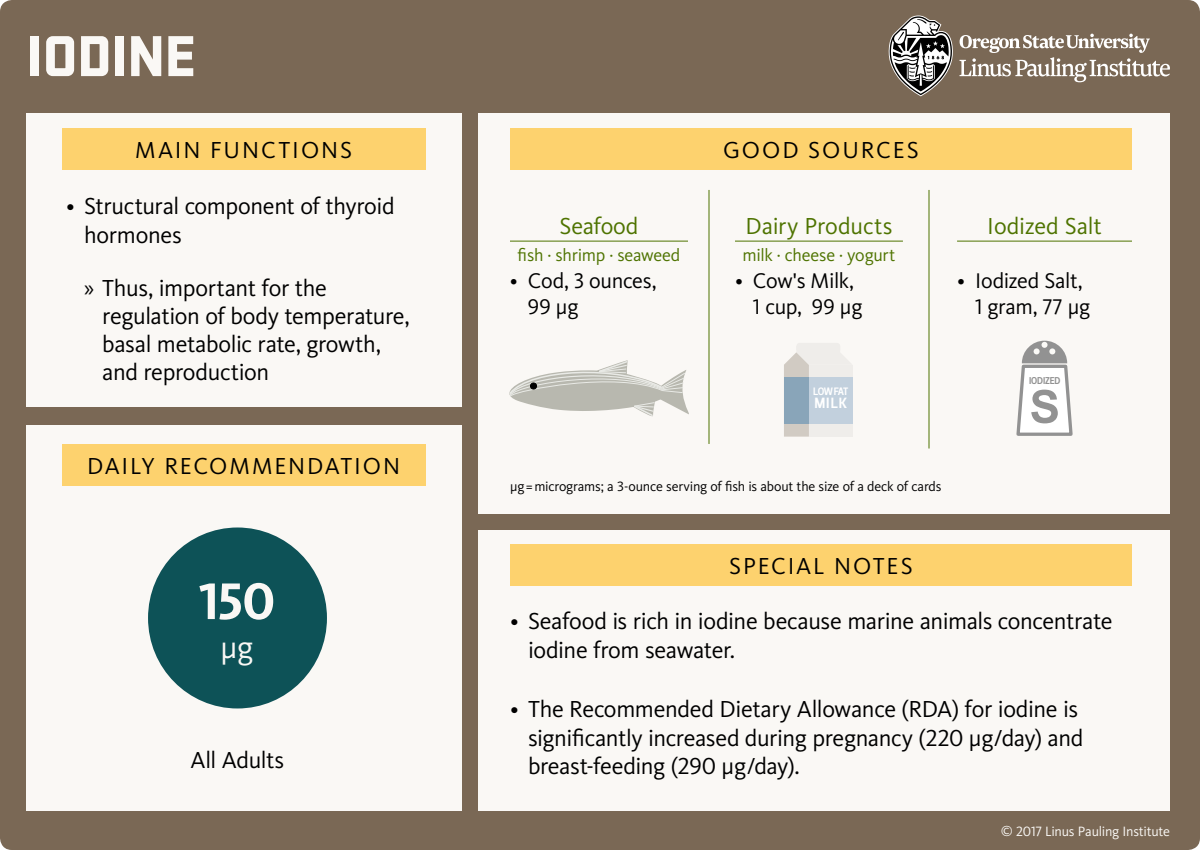
<style>
.page{position:relative;width:1200px;height:850px;background:#7a6855}
.page>*{position:absolute;margin:0;border:0;box-sizing:border-box;transform-origin:0 0}
.t1{font:900 60px "Stratum 2";letter-spacing:-.025em;color:#faf8f5}
.t2{font:700 53.4px "Kievit Pro";color:#faf8f5}
.t3{font:32px "Kievit Pro";color:#faf8f5}
.t4{font:24px/28.8px "Kievit Pro";letter-spacing:-.015em;color:#000}
.t5{font:24px "Kievit Pro";letter-spacing:-.005em;color:#4e7300}
.t6{font:24px "Kievit Pro";letter-spacing:.075em;color:#000}
.t7{font:24px "Kievit Pro";letter-spacing:.08em;color:#000}
.t8{font:24px "Kievit Pro";letter-spacing:.085em;color:#000}
.t9{font:22px/26.4px "Kievit Pro";letter-spacing:-.02em;color:#000}
.t10{font:18px "Kievit Pro";letter-spacing:-.015em;color:#4e7300}
.t11{font:14.8px "Leitura Sans Grot 3";color:#fff}
.t12{font:14px "Kievit Pro";letter-spacing:-.015em;color:#000}
.t13{font:14px "Kievit Pro";letter-spacing:-.015em;color:#faf8f5}
.t14{font:10.7px "Leitura Sans Grot 3";letter-spacing:-.07em;color:#fff}
.t15{font:9.9px "Leitura Sans Grot 3";letter-spacing:-.015em;color:#929292}
.s1{font-family:"Myriad Pro"}
</style>
<div class="page">
<div style="left:478px;top:113px;width:692px;height:401px;background:#faf8f5"></div>
<div style="left:26px;top:113px;width:436px;height:294px;background:#faf8f5"></div>
<div style="left:478px;top:530px;width:692px;height:281px;background:#faf8f5"></div>
<div style="left:26px;top:425px;width:436px;height:386px;background:#faf8f5"></div>
<svg style="left:888px;top:15px;width:65px;height:81px"></svg>
<svg style="left:959px;top:34px;width:211px;height:48px"></svg>
<hr style="left:957px;top:241px;width:175px;height:1px;background:#4e7300">
<hr style="left:735px;top:241px;width:168px;height:1px;background:#4e7300">
<hr style="left:510px;top:241px;width:178px;height:1px;background:#4e7300">
<hr style="left:708px;top:190px;width:2px;height:254px;background:#4e7300">
<hr style="left:928px;top:190px;width:2px;height:259px;background:#4e7300">
<div style="left:148px;top:528px;width:179px;height:180px;background:#0d5257;border-radius:50%"></div>
<svg style="left:509px;top:360px;width:180px;height:57px"></svg>
<div style="left:530px;top:383px;width:7px;height:6px;background:#000;border-radius:50%"></div>
<div style="left:530px;top:382px;width:7px;height:8px;border:1px solid #000;border-radius:50%"></div>
<svg style="left:784px;top:351px;width:69px;height:86px"></svg>
<div style="left:796px;top:343px;width:44px;height:9px;background:#efedea;border-radius:3px"></div>
<svg style="left:1016px;top:341px;width:57px;height:95px"></svg>
<div style="left:62px;top:128px;width:364px;height:42px;background:#fdd26e"></div>
<div style="left:510px;top:544px;width:622px;height:42px;background:#fdd26e"></div>
<div style="left:510px;top:128px;width:622px;height:42px;background:#fdd26e"></div>
<div style="left:62px;top:444px;width:364px;height:42px;background:#fdd26e"></div>
<h1 class="t1" style="left:26px;top:12px;width:172px">IODINE</h1>
<p class="t7" style="left:135px;top:136px;width:219px">MAIN FUNCTIONS</p>
<p class="t4" style="left:84px;top:191px;width:312px;text-indent:-18px">• Structural component of thyroid hormones</p>
<p class="t4" style="left:102px;top:274px;width:309px;line-height:28px;text-indent:-18px"><span class="s1">»</span> Thus, important for the regulation of body temperature, basal metabolic rate, growth, and reproduction</p>
<p class="t6" style="left:87px;top:452px;width:315px">DAILY RECOMMENDATION</p>
<h2 class="t2" style="left:199px;top:569px;width:78px">150</h2>
<h3 class="t3" style="left:221px;top:628px;width:34px">µg</h3>
<p class="t4" style="left:191px;top:746px;width:95px">All Adults</p>
<p class="t5" style="left:560px;top:211px;width:80px">Seafood</p>
<p class="t10" style="left:518px;top:244px;width:164px">fish · shrimp · seaweed</p>
<p class="t9" style="left:528px;top:267px;width:130px;text-indent:-18px">• Cod, 3 ounces,<br>99 µg</p>
<p class="t8" style="left:723px;top:136px;width:197px">GOOD SOURCES</p>
<p class="t5" style="left:745px;top:211px;width:149px">Dairy Products</p>
<p class="t10" style="left:742px;top:244px;width:154px">milk · cheese · yogurt</p>
<p class="t9" style="left:753px;top:267px;width:111px;text-indent:-18px">• Cow's Milk,<br>1 cup, 99 µg</p>
<p class="t14" style="left:813px;top:384px;width:37px">LOW FAT</p>
<p class="t11" style="left:814px;top:393px;width:34px">MILK</p>
<p class="t5" style="left:987px;top:211px;width:116px">Iodized Salt</p>
<p class="t9" style="left:975px;top:267px;width:117px;text-indent:-18px">• Iodized Salt,<br>1 gram, 77 µg</p>
<p class="t15" style="left:1029px;top:374px;width:33px">IODIZED</p>
<p class="t12" style="left:510px;top:478px;width:433px">µg=micrograms; a 3-ounce serving of fish is about the size of a deck of cards</p>
<p class="t6" style="left:729px;top:551px;width:185px">SPECIAL NOTES</p>
<p class="t4" style="left:528px;top:607px;width:586px;text-indent:-18px">• Seafood is rich in iodine because marine animals concentrate iodine from seawater.</p>
<p class="t4" style="left:528px;top:694px;width:557px;text-indent:-18px">• The Recommended Dietary Allowance (RDA) for iodine is significantly increased during pregnancy (220 µg/day) and breast-feeding (290 µg/day).</p>
<p class="t13" style="left:1001px;top:823px;width:171px">© 2017 Linus Pauling Institute</p>
</div>
